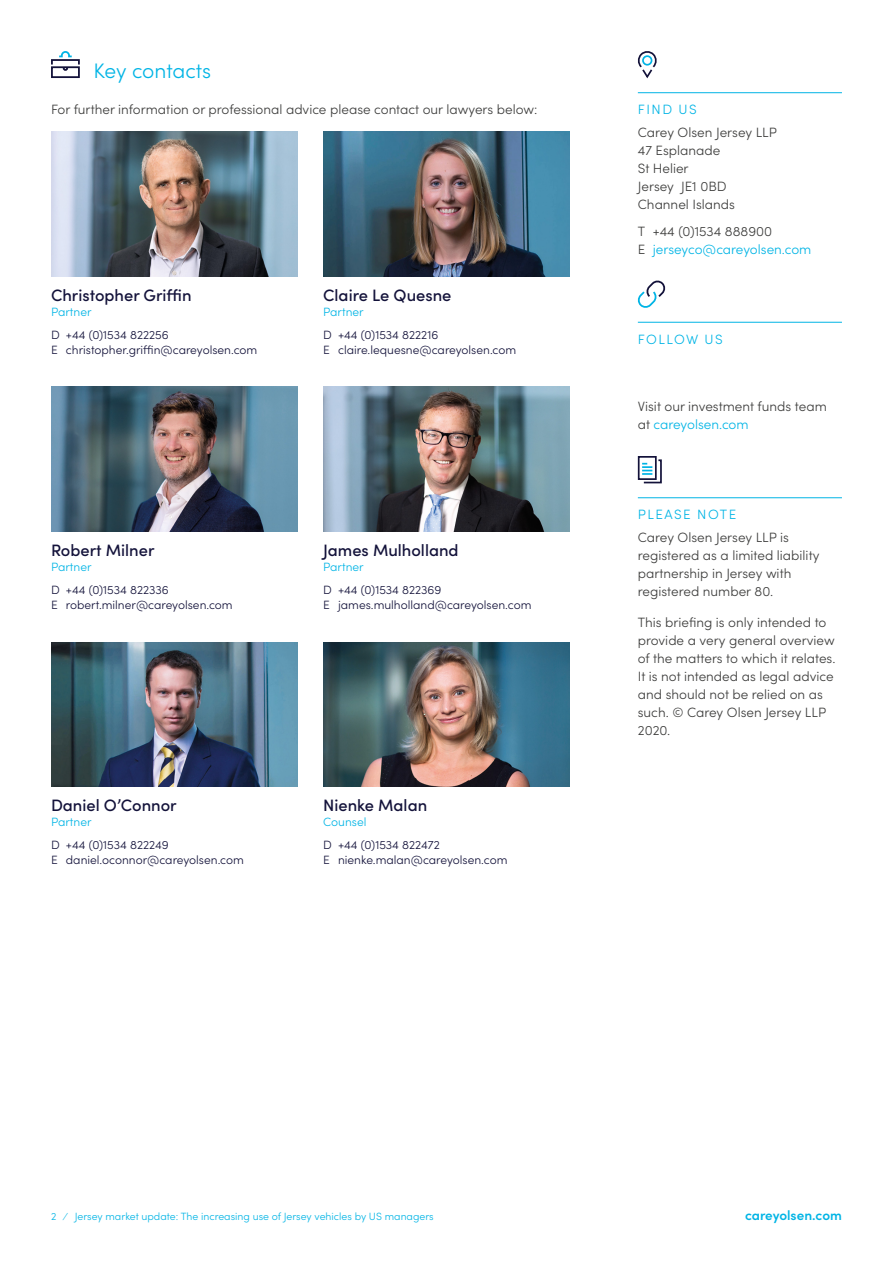
<style>
.page{position:relative;width:893px;height:1263px;background:#fff}
.page>*{position:absolute;margin:0;border:0;box-sizing:border-box;transform-origin:0 0}
.t1{font:300 21px "Sofia Pro";letter-spacing:-.005em;color:#00b4e5}
.t2{font:500 16.5px "Sofia Pro";color:#13123a}
.t3{font:300 13.5px/18px "Sofia Pro";color:#3c3c3b}
.t4{font:300 13.5px/18px "Sofia Pro";color:#00b4e5}
.t5{font:600 13.5px "Sofia Pro";color:#00b4e5}
.t6{font:300 13.5px "Sofia Pro";letter-spacing:.11em;color:#00b4e5}
.t7{font:300 13.5px "Sofia Pro";letter-spacing:.105em;color:#00b4e5}
.t8{font:300 12px/15px "Sofia Pro";color:#13123a}
.t9{font:300 12px "Sofia Pro";color:#00b4e5}
.t10{font:300 10.5px "Sofia Pro";color:#00b4e5}
.s1{color:#3c3c3b}
.s2{color:#00b4e5}
</style>
<div class="page">
<svg style="left:51px;top:66px;width:29px;height:12px"></svg>
<svg style="left:59px;top:51px;width:13px;height:7px"></svg>
<div style="left:51px;top:59px;width:29px;height:6px;border:2px solid #13123a"></div>
<img style="left:51px;top:132px;width:247px;height:144px">
<img style="left:51px;top:387px;width:247px;height:144px">
<img style="left:51px;top:642px;width:247px;height:145px">
<img style="left:323px;top:387px;width:247px;height:144px">
<img style="left:323px;top:642px;width:247px;height:145px">
<img style="left:323px;top:132px;width:247px;height:144px">
<hr style="left:638px;top:92px;width:204px;height:1px;background:#00b4e5">
<hr style="left:638px;top:322px;width:204px;height:1px;background:#00b4e5">
<hr style="left:638px;top:497px;width:204px;height:1px;background:#00b4e5">
<svg style="left:638px;top:51px;width:19px;height:28px"></svg>
<div style="left:642px;top:55px;width:10px;height:11px;border:2px solid #00b4e5;border-radius:50%"></div>
<svg style="left:637px;top:280px;width:29px;height:28px"></svg>
<div style="left:638px;top:456px;width:19px;height:24px;border:2px solid #13123a"></div>
<svg style="left:642px;top:459px;width:20px;height:25px"></svg>
<h1 class="t1" style="left:94px;top:55px;width:119px">Key contacts</h1>
<p class="t3" style="left:51px;top:100px;width:488px">For further information or professional advice please contact our lawyers below:</p>
<p class="t2" style="left:51px;top:283px;width:142px">Christopher Griffin</p>
<p class="t9" style="left:51px;top:303px;width:42px">Partner</p>
<p class="t8" style="left:51px;top:326px;width:208px">D +44 (0)1534 822256<br>E christopher.griffin@careyolsen.com</p>
<p class="t2" style="left:323px;top:283px;width:130px">Claire Le Quesne</p>
<p class="t9" style="left:323px;top:303px;width:42px">Partner</p>
<p class="t8" style="left:323px;top:326px;width:195px">D +44 (0)1534 822216<br>E claire.lequesne@careyolsen.com</p>
<p class="t2" style="left:51px;top:538px;width:105px">Robert Milner</p>
<p class="t9" style="left:51px;top:558px;width:42px">Partner</p>
<p class="t8" style="left:51px;top:581px;width:183px">D +44 (0)1534 822336<br>E robert.milner@careyolsen.com</p>
<p class="t2" style="left:323px;top:538px;width:137px">James Mulholland</p>
<p class="t9" style="left:323px;top:558px;width:42px">Partner</p>
<p class="t8" style="left:323px;top:581px;width:210px">D +44 (0)1534 822369<br>E james.mulholland@careyolsen.com</p>
<p class="t2" style="left:51px;top:793px;width:127px">Daniel O’Connor</p>
<p class="t9" style="left:51px;top:813px;width:42px">Partner</p>
<p class="t8" style="left:51px;top:836px;width:194px">D +44 (0)1534 822249<br>E daniel.oconnor@careyolsen.com</p>
<p class="t2" style="left:323px;top:793px;width:106px">Nienke Malan</p>
<p class="t9" style="left:323px;top:813px;width:45px">Counsel</p>
<p class="t8" style="left:323px;top:836px;width:186px">D +44 (0)1534 822472<br>E nienke.malan@careyolsen.com</p>
<p class="t4" style="left:638px;top:100px;width:60px">FIND US</p>
<p class="t3" style="left:638px;top:122px;width:141px">Carey Olsen Jersey LLP<br>47 Esplanade<br>St Helier<br>Jersey JE1 0BD<br>Channel Islands</p>
<p class="t4" style="left:638px;top:221px;width:175px"><span class="s1">T +44 (0)1534 888900<br>E</span> jerseyco@careyolsen.com</p>
<p class="t7" style="left:638px;top:329px;width:86px">FOLLOW US</p>
<p class="t3" style="left:638px;top:397px;width:190px">Visit our investment funds team at <span class="s2">careyolsen.com</span></p>
<p class="t6" style="left:638px;top:505px;width:100px">PLEASE NOTE</p>
<p class="t3" style="left:638px;top:527px;width:183px">Carey Olsen Jersey LLP is registered as a limited liability partnership in Jersey with registered number 80.</p>
<p class="t3" style="left:638px;top:613px;width:199px">This briefing is only intended to provide a very general overview of the matters to which it relates.<br>It is not intended as legal advice and should not be relied on as such. © Carey Olsen Jersey LLP<br>2020.</p>
<p class="t10" style="left:51px;top:1209px;width:384px">2 ⁄ Jersey market update: The increasing use of Jersey vehicles by US managers</p>
<p class="t5" style="left:745px;top:1205px;width:98px">careyolsen.com</p>
</div>
